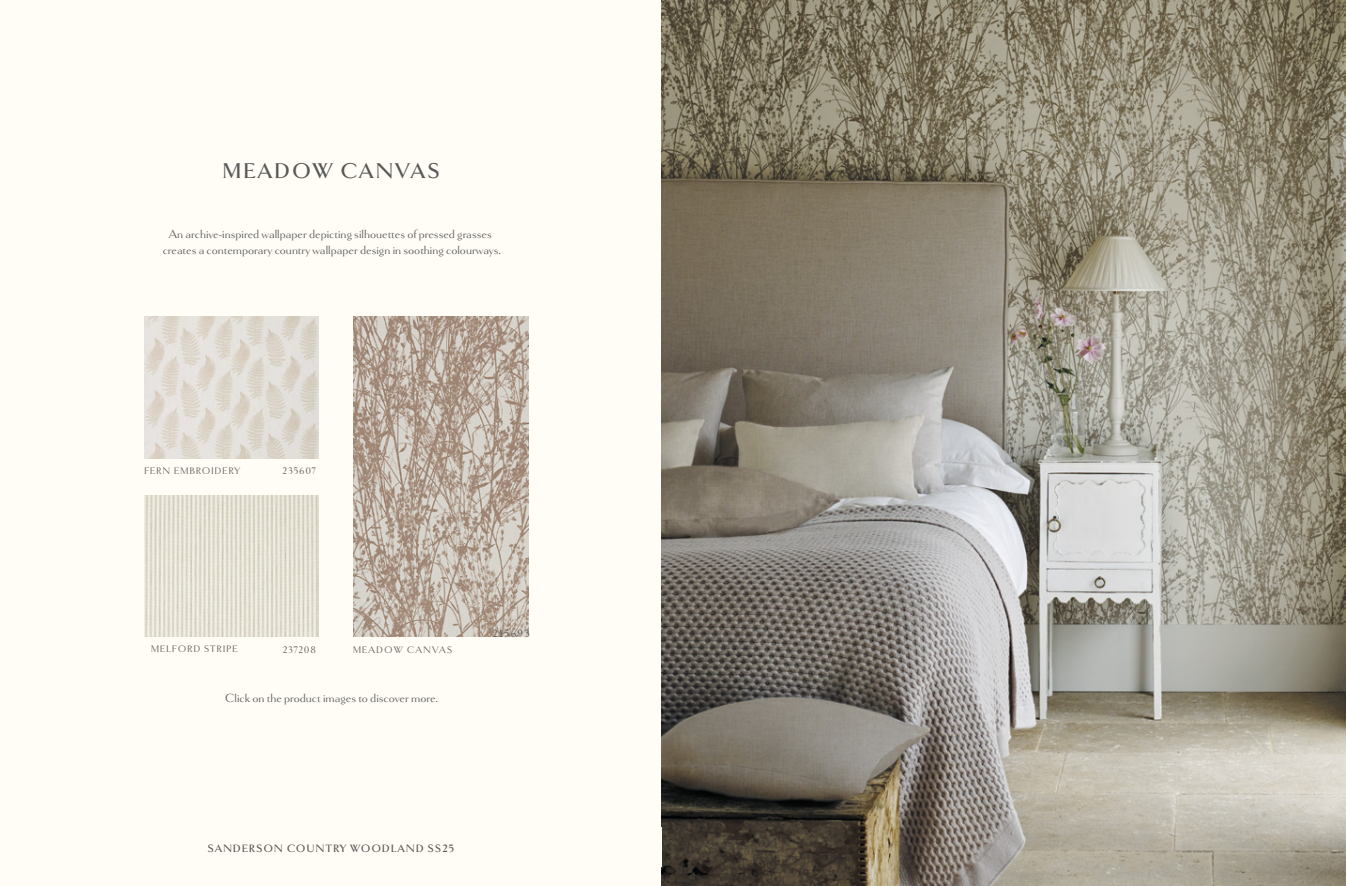
<style>
.page{position:relative;width:1347px;height:886px;background:#fff}
.page>*{position:absolute;margin:0;border:0;box-sizing:border-box;transform-origin:0 0}
.t1{font:700 22.5px "Goldenbook";letter-spacing:.07em;color:#575756}
.t2{font:12.5px/16.1px "Goldenbook";color:#575756;text-align:center}
.t3{font:700 11.25px "Goldenbook";letter-spacing:.07em;color:#575756}
.t4{font:11.25px "Goldenbook";letter-spacing:.1em;color:#575756}
.t5{font:10px "Goldenbook";letter-spacing:.07em;color:#575756}
.t6{font:10px "Goldenbook";letter-spacing:.1em;color:#575756}
</style>
<div class="page">
<div style="left:0;top:0;width:673px;height:886px;background:#fffdf6"></div>
<img style="left:662px;top:0;width:683px;height:886px">
<img style="left:144px;top:495px;width:174px;height:141px">
<img style="left:144px;top:317px;width:174px;height:141px">
<img style="left:354px;top:317px;width:174px;height:320px">
<h1 class="t1" style="left:222px;top:158px;width:220px">MEADOW CANVAS</h1>
<p class="t2" style="left:163px;top:226px;width:340px">An archive-inspired wallpaper depicting silhouettes of pressed grasses creates a contemporary country wallpaper design in soothing colourways.</p>
<p class="t5" style="left:144px;top:464px;width:98px">FERN EMBROIDERY</p>
<p class="t5" style="left:282px;top:464px;width:35px">235607</p>
<p class="t5" style="left:150px;top:642px;width:89px">MELFORD STRIPE</p>
<p class="t6" style="left:352px;top:644px;width:102px">MEADOW CANVAS</p>
<p class="t5" style="left:282px;top:644px;width:35px">237208</p>
<p class="t2" style="left:225px;top:690px;width:215px">Click on the product images to discover more.</p>
<p class="t4" style="left:493px;top:627px;width:39px">215693</p>
<p class="t3" style="left:207px;top:841px;width:248px">SANDERSON COUNTRY WOODLAND SS25</p>
</div>
